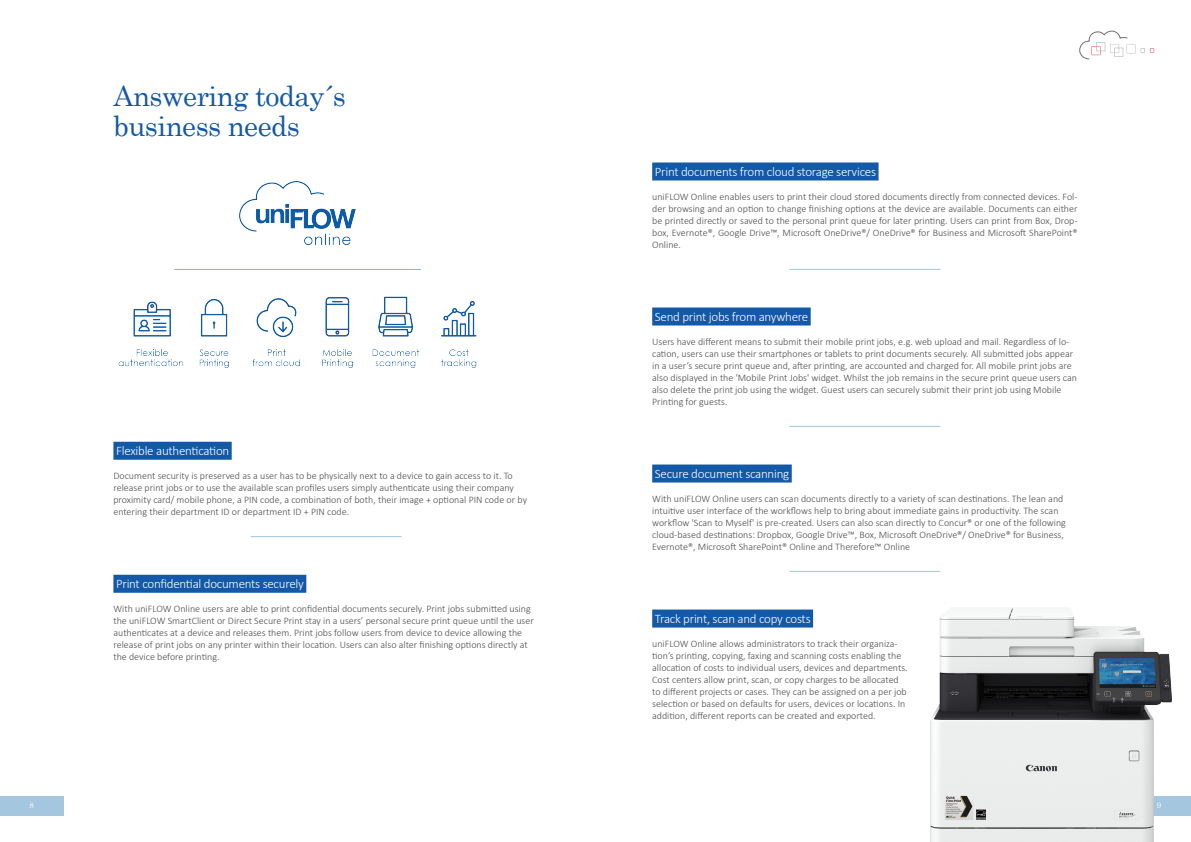
<style>
.page{position:relative;width:1191px;height:842px;background:#fff}
.page>*{position:absolute;margin:0;border:0;box-sizing:border-box;transform-origin:0 0}
.t1{font:28px "Century";letter-spacing:-.02em;color:#1359a7}
.Content{font:300 13px "Calibri";letter-spacing:-.02em;color:#fff}
.Content-2{font:300 10px/12px "Calibri";color:#4b4c4d}
.t2{font:8px "Century";color:#fff}
</style>
<div class="page">
<div style="left:0;top:796px;width:64px;height:19px;background:#a4c6de"></div>
<svg style="left:1079px;top:30px;width:65px;height:30px"></svg>
<div style="left:652px;top:162px;width:226px;height:18px;background:#1359a7"></div>
<div style="left:652px;top:307px;width:158px;height:18px;background:#1359a7"></div>
<div style="left:652px;top:464px;width:139px;height:18px;background:#1359a7"></div>
<div style="left:652px;top:609px;width:161px;height:18px;background:#1359a7"></div>
<hr style="left:789px;top:269px;width:151px;height:1px;background:#a4c6de">
<hr style="left:789px;top:426px;width:151px;height:1px;background:#a4c6de">
<hr style="left:789px;top:571px;width:151px;height:1px;background:#a4c6de">
<div style="left:113px;top:442px;width:119px;height:18px;background:#1359a7"></div>
<div style="left:113px;top:575px;width:193px;height:18px;background:#1359a7"></div>
<hr style="left:251px;top:536px;width:150px;height:1px;background:#a4c6de">
<img style="left:119px;top:181px;width:358px;height:187px">
<img style="left:930px;top:607px;width:261px;height:235px">
<p class="t1" style="left:113px;top:72px;width:234px">Answering today´s</p>
<p class="t1" style="left:113px;top:102px;width:188px">business needs</p>
<p class="Content" style="left:116px;top:442px;width:115px">Flexible authentication</p>
<p class="Content-2" style="left:113px;top:469px;width:415px">Document security is preserved as a user has to be physically next to a device to gain access to it. To release print jobs or to use the available scan profiles users simply authenticate using their company proximity card/ mobile phone, a PIN code, a combination of both, their image + optional PIN code or by entering their department ID or department ID + PIN code.</p>
<p class="Content" style="left:116px;top:575px;width:189px">Print confidential documents securely</p>
<p class="Content-2" style="left:113px;top:602px;width:422px">With uniFLOW Online users are able to print confidential documents securely. Print jobs submitted using the uniFLOW SmartClient or Direct Secure Print stay in a users’ personal secure print queue until the user authenticates at a device and releases them. Print jobs follow users from device to device allowing the release of print jobs on any printer within their location. Users can also alter finishing options directly at the device before printing.</p>
<p class="Content" style="left:655px;top:163px;width:223px">Print documents from cloud storage services</p>
<p class="Content-2" style="left:652px;top:190px;width:427px;text-align:justify">uniFLOW Online enables users to print their cloud stored documents directly from connected devices. Fol&shy;der browsing and an option to change finishing options at the device are available. Documents can either be printed directly or saved to the personal print queue for later printing. Users can print from Box, Drop&shy;box, Evernote®, Google Drive™, Microsoft OneDrive®/ OneDrive® for Business and Microsoft SharePoint® Online.</p>
<p class="Content" style="left:655px;top:308px;width:155px">Send print jobs from anywhere</p>
<p class="Content-2" style="left:652px;top:335px;width:426px">Users have different means to submit their mobile print jobs, e.g. web upload and mail. Regardless of lo&shy;cation, users can use their smartphones or tablets to print documents securely. All submitted jobs appear in a user’s secure print queue and, after printing, are accounted and charged for. All mobile print jobs are also displayed in the 'Mobile Print Jobs' widget. Whilst the job remains in the secure print queue users can also delete the print job using the widget. Guest users can securely submit their print job using Mobile Printing for guests.</p>
<p class="Content" style="left:655px;top:465px;width:136px">Secure document scanning</p>
<p class="Content-2" style="left:652px;top:492px;width:415px">With uniFLOW Online users can scan documents directly to a variety of scan destinations. The lean and intuitive user interface of the workflows help to bring about immediate gains in productivity. The scan workflow 'Scan to Myself' is pre-created. Users can also scan directly to Concur® or one of the following cloud-based destinations: Dropbox, Google Drive™, Box, Microsoft OneDrive®/ OneDrive® for Business, Evernote®, Microsoft SharePoint® Online and Therefore™ Online</p>
<p class="Content" style="left:655px;top:610px;width:157px">Track print, scan and copy costs</p>
<p class="Content-2" style="left:652px;top:637px;width:257px">uniFLOW Online allows administrators to track their organiza&shy;tion’s printing, copying, faxing and scanning costs enabling the allocation of costs to individual users, devices and departments.<br>Cost centers allow print, scan, or copy charges to be allocated to different projects or cases. They can be assigned on a per job selection or based on defaults for users, devices or locations. In addition, different reports can be created and exported.</p>
<p class="t2" style="left:30px;top:798px;width:6px">8</p>
<p class="t2" style="left:1157px;top:798px;width:6px">9</p>
</div>
